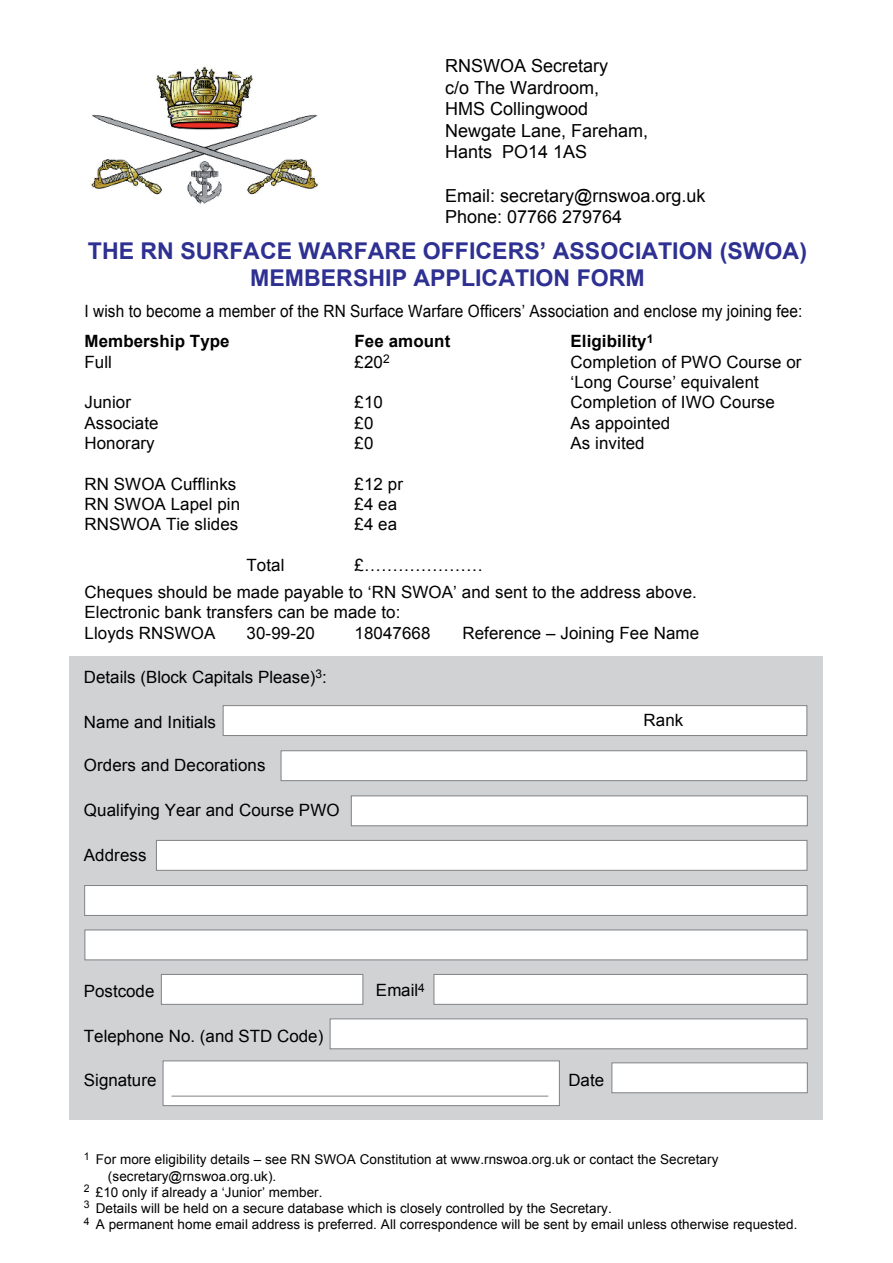
<style>
.page{position:relative;width:893px;height:1263px;background:#fff}
.page>*{position:absolute;margin:0;border:0;box-sizing:border-box;transform-origin:0 0}
.t1{font:700 23.1px/27.8px "Arial";color:#2e3092;text-align:center}
.t2{font:18px/21.6px "Arial";color:#000}
.t3{font:16.95px/20.2px "Arial";letter-spacing:.005em;color:#000}
.t4{font:16.95px "Arial";letter-spacing:.005em;color:#000;scale:.91 1}
.t5{font:700 16.95px "Arial";letter-spacing:.005em;color:#000}
.t6{font:13.5px "Arial";letter-spacing:.005em;color:#000}
</style>
<div class="page">
<div style="left:69px;top:656px;width:753px;height:464px;background:#d1d2d4"></div>
<div style="left:223px;top:705px;width:584px;height:31px;background:#fff;border:1px solid #808285"></div>
<div style="left:281px;top:750px;width:526px;height:31px;background:#fff;border:1px solid #808285"></div>
<div style="left:351px;top:795px;width:457px;height:31px;background:#fff;border:1px solid #808285"></div>
<div style="left:156px;top:840px;width:651px;height:31px;background:#fff;border:1px solid #808285"></div>
<div style="left:84px;top:885px;width:723px;height:31px;background:#fff;border:1px solid #808285"></div>
<div style="left:85px;top:929px;width:722px;height:31px;background:#fff;border:1px solid #808285"></div>
<div style="left:434px;top:974px;width:373px;height:30px;background:#fff;border:1px solid #808285"></div>
<div style="left:161px;top:974px;width:202px;height:30px;background:#fff;border:1px solid #808285"></div>
<div style="left:330px;top:1018px;width:477px;height:31px;background:#fff;border:1px solid #808285"></div>
<div style="left:611px;top:1062px;width:197px;height:31px;background:#fff;border:1px solid #808285"></div>
<div style="left:163px;top:1060px;width:397px;height:46px;background:#fff;border:1px solid #808285"></div>
<hr style="left:171px;top:1096px;width:377px;height:1px;background:#808285">
<img style="left:90px;top:65px;width:229px;height:139px">
<p class="t2" style="left:445px;top:55px;width:205px">RNSWOA Secretary<br>c/o The Wardroom,<br>HMS Collingwood<br>Newgate Lane, Fareham,<br>Hants PO14 1AS</p>
<p class="t2" style="left:445px;top:185px;width:262px">Email: secretary@rnswoa.org.uk<br>Phone: 07766 279764</p>
<h1 class="t1" style="left:88px;top:237px;width:721px">THE RN SURFACE WARFARE OFFICERS’ ASSOCIATION (SWOA)<br>MEMBERSHIP APPLICATION FORM</h1>
<p class="t4" style="left:85px;top:300px;width:790px">I wish to become a member of the RN Surface Warfare Officers’ Association and enclose my joining fee:</p>
<p class="t5" style="left:85px;top:330px;width:147px">Membership Type</p>
<p class="t5" style="left:355px;top:330px;width:97px">Fee amount</p>
<p class="t5" style="left:571px;top:330px;width:84px">Eligibility<sup>1</sup></p>
<p class="t3" style="left:85px;top:352px;width:29px">Full</p>
<p class="t3" style="left:355px;top:352px;width:37px">£20<sup>2</sup></p>
<p class="t3" style="left:571px;top:352px;width:232px">Completion of PWO Course or ‘Long Course’ equivalent</p>
<p class="t3" style="left:85px;top:392px;width:48px">Junior</p>
<p class="t3" style="left:355px;top:392px;width:30px">£10</p>
<p class="t3" style="left:571px;top:392px;width:206px">Completion of IWO Course</p>
<p class="t3" style="left:85px;top:413px;width:76px">Associate</p>
<p class="t3" style="left:355px;top:413px;width:20px">£0</p>
<p class="t3" style="left:571px;top:413px;width:101px">As appointed</p>
<p class="t3" style="left:85px;top:433px;width:72px">Honorary</p>
<p class="t3" style="left:355px;top:433px;width:20px">£0</p>
<p class="t3" style="left:571px;top:433px;width:76px">As invited</p>
<p class="t3" style="left:85px;top:474px;width:153px">RN SWOA Cufflinks</p>
<p class="t3" style="left:355px;top:474px;width:50px">£12 pr</p>
<p class="t3" style="left:85px;top:494px;width:157px">RN SWOA Lapel pin</p>
<p class="t3" style="left:354px;top:494px;width:44px">£4 ea</p>
<p class="t3" style="left:85px;top:514px;width:155px">RNSWOA Tie slides</p>
<p class="t3" style="left:354px;top:514px;width:44px">£4 ea</p>
<p class="t3" style="left:247px;top:555px;width:39px">Total</p>
<p class="t3" style="left:85px;top:552px;width:614px;line-height:27px;text-indent:270px">£…………………<br>Cheques should be made payable to ‘RN SWOA’ and sent to the address above.</p>
<p class="t3" style="left:85px;top:602px;width:317px">Electronic bank transfers can be made to:<br>Lloyds RNSWOA</p>
<p class="t3" style="left:247px;top:623px;width:70px">30-99-20</p>
<p class="t3" style="left:354px;top:623px;width:77px">18047668</p>
<p class="t3" style="left:462px;top:623px;width:238px">Reference – Joining Fee Name</p>
<p class="t3" style="left:84px;top:667px;width:244px">Details (Block Capitals Please)<sup>3</sup>:</p>
<p class="t3" style="left:84px;top:712px;width:134px">Name and Initials</p>
<p class="t3" style="left:644px;top:711px;width:41px">Rank</p>
<p class="t3" style="left:84px;top:755px;width:183px">Orders and Decorations</p>
<p class="t3" style="left:84px;top:800px;width:257px">Qualifying Year and Course PWO</p>
<p class="t3" style="left:84px;top:845px;width:64px">Address</p>
<p class="t3" style="left:84px;top:981px;width:72px">Postcode</p>
<p class="t3" style="left:84px;top:1026px;width:241px">Telephone No. (and STD Code)</p>
<p class="t3" style="left:376px;top:980px;width:50px">Email<sup>4</sup></p>
<p class="t3" style="left:84px;top:1070px;width:74px">Signature</p>
<p class="t3" style="left:568px;top:1070px;width:37px">Date</p>
<p class="t6" style="left:84px;top:1151px;width:636px"><sup>1</sup> For more eligibility details – see RN SWOA Constitution at www.rnswoa.org.uk or contact the Secretary</p>
<p class="t6" style="left:108px;top:1167px;width:170px">(secretary@rnswoa.org.uk).</p>
<p class="t6" style="left:84px;top:1183px;width:240px"><sup>2</sup> £10 only if already a ‘Junior’ member.</p>
<p class="t6" style="left:84px;top:1199px;width:529px"><sup>3</sup> Details will be held on a secure database which is closely controlled by the Secretary.</p>
<p class="t6" style="left:84px;top:1215px;width:715px"><sup>4</sup> A permanent home email address is preferred. All correspondence will be sent by email unless otherwise requested.</p>
</div>
